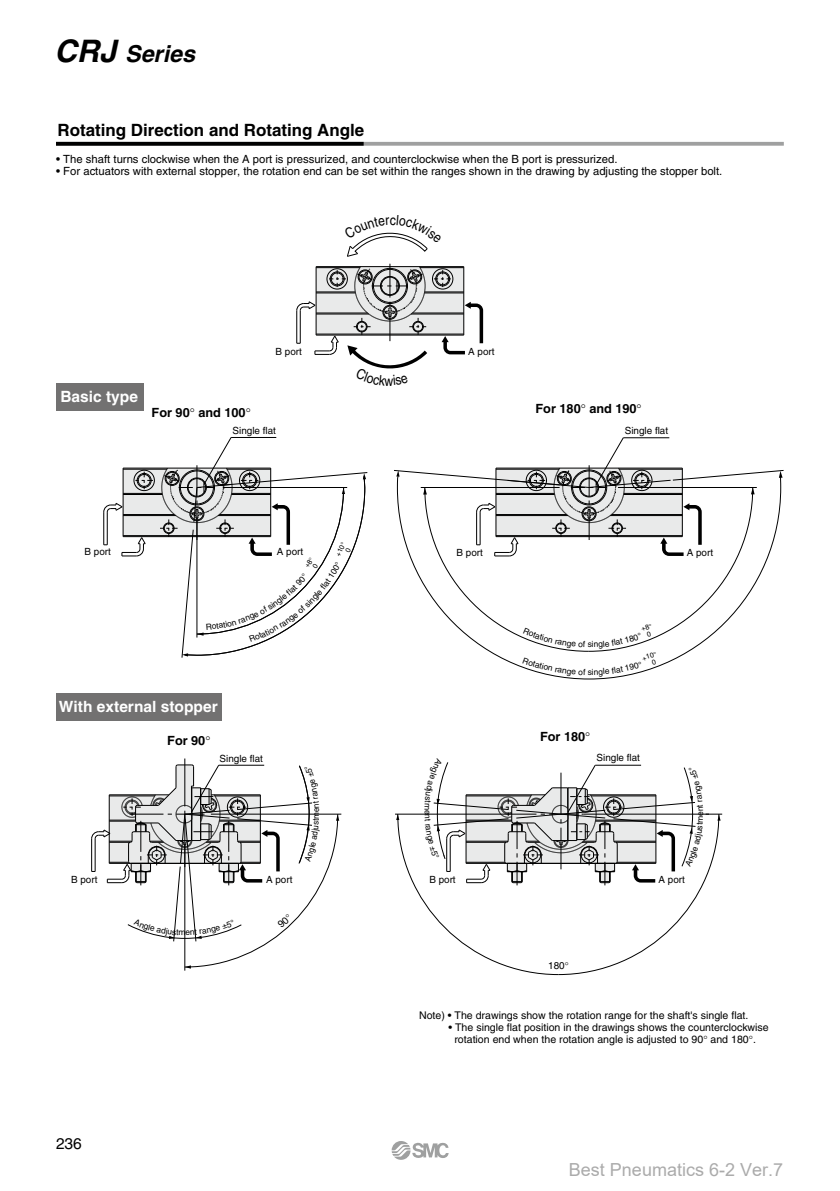
<style>
.page{position:relative;width:840px;height:1191px;background:#fff}
.page>*{position:absolute;margin:0;border:0;box-sizing:border-box;transform-origin:0 0}
.t1{font:italic 700 23.2px "Helvetica";color:#000}
.t2{font:18px "Arial";color:#ababab}
.t3{font:700 17px "Helvetica";color:#000}
.t4{font:700 15.6px "Helvetica";color:#fff}
.t5{font:15.6px "Helvetica";color:#000}
.t6{font:14.2px "Helvetica";color:#000;scale:.87 1}
.t7{font:700 12.6px "Helvetica";color:#000}
.t8{font:11.2px "Helvetica";color:#000}
.t9{font:10.6px/12px "Helvetica";color:#000}
.t10{font:9.8px "Helvetica";color:#000}
.t11{font:8.4px "Helvetica";color:#000}
.t12{font:7px/7px "Helvetica";color:#000;text-align:right}
.s1{font-size:31px}
</style>
<div class="page">
<div style="left:123px;top:468px;width:147px;height:68px;background:#e9eaea"></div>
<div style="left:316px;top:267px;width:147px;height:68px;background:#e9eaea"></div>
<div style="left:56px;top:383px;width:88px;height:28px;background:#727171"></div>
<div style="left:56px;top:693px;width:165px;height:28px;background:#727171"></div>
<svg style="left:363px;top:142px;width:420px;height:4px;background:#a6a7a7"></svg>
<svg style="left:56px;top:142px;width:307px;height:4px"></svg>
<hr style="left:123px;top:536px;width:147px;height:1px;background:#000">
<hr style="left:123px;top:468px;width:147px;height:1px;background:#000">
<hr style="left:123px;top:468px;width:1px;height:68px;background:#000">
<svg style="left:135px;top:471px;width:18px;height:18px"></svg>
<div style="left:134px;top:470px;width:20px;height:21px;border:1px solid #000;border-radius:50%"></div>
<hr style="left:123px;top:535px;width:147px;height:1px;background:#000">
<hr style="left:123px;top:469px;width:44px;height:1px;background:#000">
<hr style="left:123px;top:514px;width:51px;height:1px;background:#000">
<hr style="left:123px;top:515px;width:53px;height:1px;background:#000">
<hr style="left:123px;top:494px;width:39px;height:1px;background:#000">
<hr style="left:123px;top:493px;width:39px;height:1px;background:#000">
<hr style="left:316px;top:335px;width:147px;height:1px;background:#000">
<svg style="left:433px;top:270px;width:18px;height:18px"></svg>
<div style="left:432px;top:268px;width:21px;height:21px;border:1px solid #000;border-radius:50%"></div>
<hr style="left:316px;top:266px;width:147px;height:1px;background:#000">
<hr style="left:463px;top:267px;width:1px;height:68px;background:#000">
<hr style="left:316px;top:334px;width:147px;height:1px;background:#000">
<hr style="left:420px;top:267px;width:43px;height:1px;background:#000">
<hr style="left:424px;top:293px;width:39px;height:1px;background:#000">
<hr style="left:424px;top:291px;width:39px;height:1px;background:#000">
<hr style="left:411px;top:314px;width:52px;height:1px;background:#000">
<hr style="left:412px;top:313px;width:51px;height:1px;background:#000">
<hr style="left:107px;top:512px;width:1px;height:33px;background:#000">
<hr style="left:103px;top:512px;width:1px;height:33px;background:#000">
<hr style="left:395px;top:814px;width:113px;height:1px;background:#000">
<svg style="left:441px;top:302px;width:42px;height:52px"></svg>
<svg style="left:121px;top:537px;width:25px;height:19px"></svg>
<svg style="left:103px;top:502px;width:20px;height:10px"></svg>
<hr style="left:184px;top:844px;width:1px;height:126px;background:#000">
<hr style="left:211px;top:814px;width:130px;height:1px;background:#000">
<svg style="left:391px;top:1141px;width:57px;height:18px"></svg>
<svg style="left:347px;top:232px;width:81px;height:25px"></svg>
<svg style="left:296px;top:264px;width:131px;height:105px"></svg>
<svg style="left:396px;top:762px;width:325px;height:213px"></svg>
<svg style="left:160px;top:437px;width:208px;height:221px"></svg>
<svg style="left:394px;top:437px;width:389px;height:239px"></svg>
<svg style="left:91px;top:758px;width:248px;height:210px"></svg>
<h1 class="t1" style="left:54px;top:39px;width:142px"><span class="s1">CRJ</span> Series</h1>
<h3 class="t3" style="left:57px;top:120px;width:308px">Rotating Direction and Rotating Angle</h3>
<p class="t8" style="left:56px;top:152px;width:562px">• The shaft turns clockwise when the A port is pressurized, and counterclockwise when the B port is pressurized.</p>
<p class="t8" style="left:56px;top:165px;width:667px">• For actuators with external stopper, the rotation end can be set within the ranges shown in the drawing by adjusting the stopper bolt.</p>
<p class="t10" style="left:275px;top:345px;width:28px">B port</p>
<p class="t10" style="left:468px;top:345px;width:28px">A port</p>
<h3 class="t4" style="left:60px;top:387px;width:79px">Basic type</h3>
<p class="t6" style="left:384px;top:372px;width:12px">w</p>
<p class="t7" style="left:151px;top:405px;width:95px">For 90 and 100</p>
<p class="t7" style="left:535px;top:401px;width:102px">For 180 and 190</p>
<p class="t10" style="left:232px;top:424px;width:45px">Single flat</p>
<p class="t10" style="left:624px;top:424px;width:45px">Single flat</p>
<p class="t10" style="left:85px;top:546px;width:28px">B port</p>
<p class="t10" style="left:277px;top:546px;width:28px">A port</p>
<p class="t12" style="left:334px;top:554px;width:13px;rotate:-65deg">+10<br>0</p>
<p class="t10" style="left:456px;top:547px;width:28px">B port</p>
<p class="t10" style="left:686px;top:547px;width:28px">A port</p>
<p class="t12" style="left:641px;top:655px;width:13px;rotate:-18deg">+10<br>0</p>
<h3 class="t4" style="left:59px;top:697px;width:160px">With external stopper</h3>
<p class="t7" style="left:167px;top:732px;width:40px">For 90</p>
<p class="t7" style="left:539px;top:728px;width:47px">For 180</p>
<p class="t10" style="left:219px;top:752px;width:45px">Single flat</p>
<p class="t10" style="left:596px;top:752px;width:45px">Single flat</p>
<p class="t11" style="left:432px;top:809px;width:6px;rotate:90deg">e</p>
<p class="t11" style="left:694px;top:816px;width:6px;rotate:-90deg">e</p>
<p class="t10" style="left:71px;top:873px;width:28px">B port</p>
<p class="t10" style="left:266px;top:873px;width:28px">A port</p>
<p class="t10" style="left:429px;top:873px;width:28px">B port</p>
<p class="t10" style="left:658px;top:873px;width:28px">A port</p>
<p class="t10" style="left:548px;top:959px;width:18px">180</p>
<h3 class="t5" style="left:56px;top:1134px;width:27px">236</h3>
<p class="t9" style="left:419px;top:1009px;width:330px">Note) • The drawings show the rotation range for the shaft's single flat.</p>
<p class="t9" style="left:454px;top:1021px;width:316px;text-indent:-6px">• The single flat position in the drawings shows the counterclockwise rotation end when the rotation angle is adjusted to 90 and 180 .</p>
<h2 class="t2" style="left:568px;top:1157px;width:216px">Best Pneumatics 6-2 Ver.7</h2>
</div>
